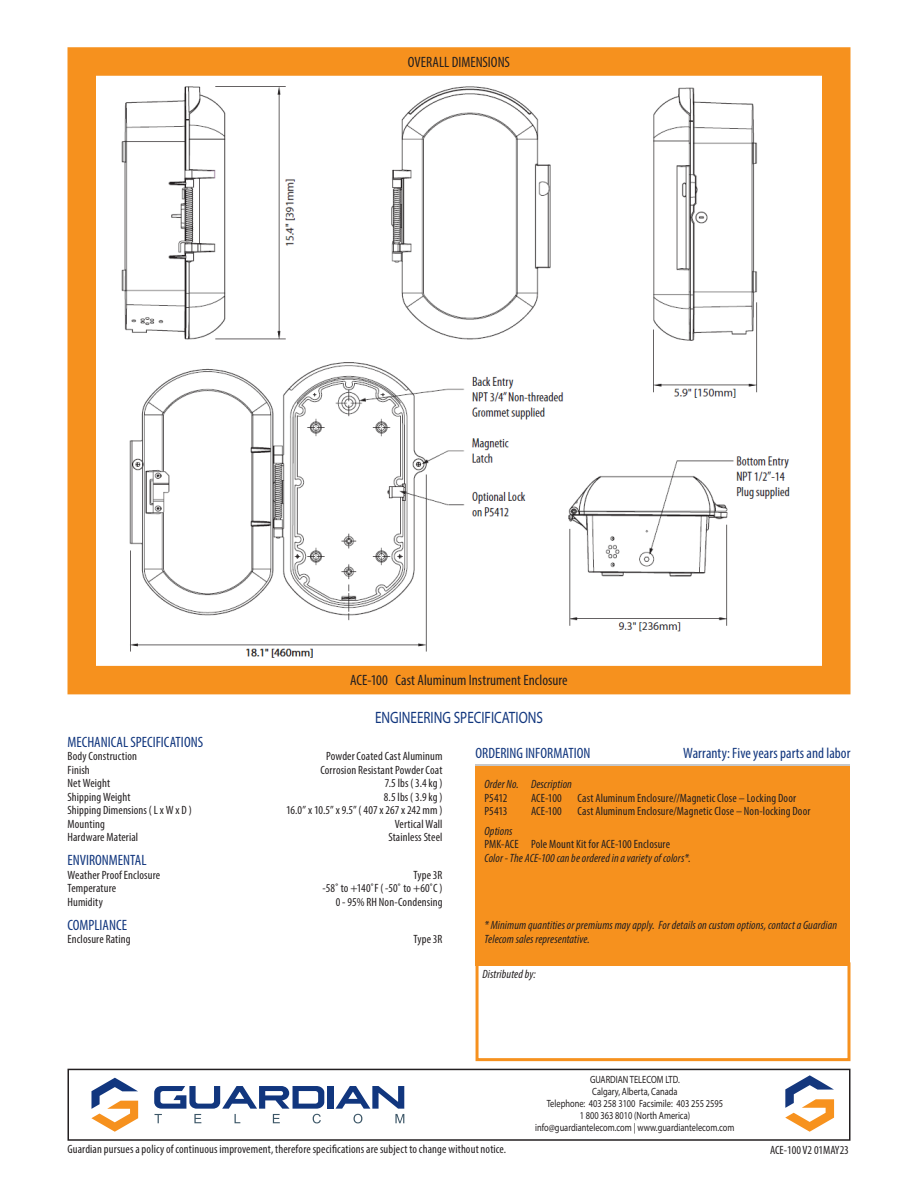
<style>
.page{position:relative;width:918px;height:1188px;background:#fff}
.page>*{position:absolute;margin:0;border:0;box-sizing:border-box;transform-origin:0 0}
.Specs_Title{font:16.5px "Myriad Pro";color:#11367e;scale:.8 1}
.Order_Title{font:condensed 15px "Myriad Pro";color:#11367e}
.Specs_Heading{font:condensed 15px "Myriad Pro";color:#11367e}
.Drawing_Heading{font:condensed 15px "Myriad Pro";color:#231f20}
.Drawing_Title{font:condensed 15px "Myriad Pro";color:#231f20}
.Specs_Paragraph{font:condensed 12px "Myriad Pro";letter-spacing:.01em;color:#231f20}
.Order_Paragraph{font:condensed 12px "Myriad Pro";letter-spacing:.01em;color:#231f20}
.Order_Paragraph-2{font:italic condensed 12px/13.5px "Myriad Pro";letter-spacing:.01em;color:#231f20}
.Guardian_Disclaimer{font:condensed 12px "Myriad Pro";letter-spacing:.01em;color:#231f20}
.Order_Header{font:italic condensed 12px "Myriad Pro";letter-spacing:.01em;color:#231f20}
.Sales_Sheet_Code{font:condensed 12px "Myriad Pro";color:#231f20}
.Distributed_By{font:italic condensed 12px "Myriad Pro";letter-spacing:.01em;color:#231f20}
.t1{font:10.5px "Myriad Pro";color:#231f20;scale:.8 1}
</style>
<div class="page">
<div style="left:476px;top:962px;width:374px;height:99px;border:3px solid #f6911e"></div>
<div style="left:476px;top:766px;width:374px;height:200px;background:#f6911e"></div>
<div style="left:68px;top:47px;width:782px;height:647px;border:28px solid #f6911e"></div>
<img style="left:121px;top:86px;width:669px;height:572px">
<div style="left:68px;top:1069px;width:782px;height:72px;border:2px solid #231f20"></div>
<div style="left:327px;top:1086px;width:7px;height:23px;background:#11367e"></div>
<svg style="left:91px;top:1078px;width:47px;height:54px"></svg>
<svg style="left:154px;top:1086px;width:170px;height:37px"></svg>
<svg style="left:336px;top:1086px;width:68px;height:37px"></svg>
<svg style="left:785px;top:1075px;width:49px;height:57px"></svg>
<p class="Drawing_Title" style="left:408px;top:53px;width:104px">OVERALL DIMENSIONS</p>
<p class="Drawing_Heading" style="left:350px;top:671px;width:219px">ACE-100 Cast Aluminum Instrument Enclosure</p>
<p class="Specs_Title" style="left:375px;top:708px;width:211px">ENGINEERING SPECIFICATIONS</p>
<p class="Specs_Heading" style="left:68px;top:733px;width:137px">MECHANICAL SPECIFICATIONS</p>
<p class="Specs_Paragraph" style="left:68px;top:749px;width:71px">Body Construction</p>
<p class="Specs_Paragraph" style="left:326px;top:749px;width:118px">Powder Coated Cast Aluminum</p>
<p class="Specs_Paragraph" style="left:68px;top:763px;width:24px">Finish</p>
<p class="Specs_Paragraph" style="left:320px;top:763px;width:124px">Corrosion Resistant Powder Coat</p>
<p class="Specs_Paragraph" style="left:68px;top:776px;width:44px">Net Weight</p>
<p class="Specs_Paragraph" style="left:385px;top:776px;width:59px">7.5 lbs ( 3.4 kg )</p>
<p class="Specs_Paragraph" style="left:68px;top:790px;width:65px">Shipping Weight</p>
<p class="Specs_Paragraph" style="left:384px;top:790px;width:60px">8.5 lbs ( 3.9 kg )</p>
<p class="Specs_Paragraph" style="left:68px;top:803px;width:126px">Shipping Dimensions ( L x W x D )</p>
<p class="Specs_Paragraph" style="left:286px;top:803px;width:158px">16.0” x 10.5” x 9.5” ( 407 x 267 x 242 mm )</p>
<p class="Specs_Paragraph" style="left:68px;top:817px;width:39px">Mounting</p>
<p class="Specs_Paragraph" style="left:395px;top:817px;width:49px">Vertical Wall</p>
<p class="Specs_Paragraph" style="left:68px;top:830px;width:72px">Hardware Material</p>
<p class="Specs_Paragraph" style="left:388px;top:830px;width:56px">Stainless Steel</p>
<p class="Specs_Heading" style="left:68px;top:851px;width:81px">ENVIRONMENTAL</p>
<p class="Specs_Paragraph" style="left:68px;top:868px;width:94px">Weather Proof Enclosure</p>
<p class="Specs_Paragraph" style="left:413px;top:868px;width:31px">Type 3R</p>
<p class="Specs_Paragraph" style="left:68px;top:881px;width:50px">Temperature</p>
<p class="Specs_Paragraph" style="left:323px;top:881px;width:121px">-58˚ to +140˚F ( -50˚ to +60˚C )</p>
<p class="Specs_Paragraph" style="left:68px;top:895px;width:37px">Humidity</p>
<p class="Specs_Paragraph" style="left:336px;top:895px;width:108px">0 - 95% RH Non-Condensing</p>
<p class="Specs_Heading" style="left:68px;top:916px;width:61px">COMPLIANCE</p>
<p class="Specs_Paragraph" style="left:68px;top:932px;width:65px">Enclosure Rating</p>
<p class="Specs_Paragraph" style="left:413px;top:932px;width:31px">Type 3R</p>
<p class="Order_Title" style="left:476px;top:744px;width:117px">ORDERING INFORMATION</p>
<p class="Order_Title" style="left:683px;top:744px;width:169px">Warranty: Five years parts and labor</p>
<p class="Order_Header" style="left:484px;top:777px;width:89px">Order No. Description</p>
<p class="Order_Paragraph" style="left:484px;top:791px;width:24px">P5412</p>
<p class="Order_Paragraph" style="left:531px;top:791px;width:32px">ACE-100</p>
<p class="Order_Paragraph" style="left:578px;top:791px;width:220px">Cast Aluminum Enclosure//Magnetic Close – Locking Door</p>
<p class="Order_Paragraph" style="left:484px;top:804px;width:24px">P5413</p>
<p class="Order_Paragraph" style="left:531px;top:804px;width:32px">ACE-100</p>
<p class="Order_Paragraph" style="left:578px;top:804px;width:234px">Cast Aluminum Enclosure/Magnetic Close – Non-locking Door</p>
<p class="Order_Header" style="left:484px;top:824px;width:30px">Options</p>
<p class="Order_Paragraph" style="left:484px;top:837px;width:187px">PMK-ACE Pole Mount Kit for ACE-100 Enclosure</p>
<p class="Order_Paragraph-2" style="left:484px;top:851px;width:208px">Color - The ACE-100 can be ordered in a variety of colors*.</p>
<p class="Order_Paragraph-2" style="left:484px;top:918px;width:354px">* Minimum quantities or premiums may apply. For details on custom options, contact a Guardian<br>Telecom sales representative.</p>
<p class="Distributed_By" style="left:483px;top:966px;width:55px">Distributed by:</p>
<p class="t1" style="left:590px;top:1073px;width:114px">GUARDIAN TELECOM LTD.</p>
<p class="t1" style="left:592px;top:1085px;width:108px">Calgary, Alberta, Canada</p>
<p class="t1" style="left:547px;top:1097px;width:222px">Telephone: 403 258 3100 Facsimile: 403 255 2595</p>
<p class="t1" style="left:580px;top:1109px;width:140px">1 800 363 8010 (North America)</p>
<p class="t1" style="left:535px;top:1121px;width:251px">info@guardiantelecom.com | www.guardiantelecom.com</p>
<p class="Guardian_Disclaimer" style="left:68px;top:1142px;width:440px">Guardian pursues a policy of continuous improvement, therefore specifications are subject to change without notice.</p>
<p class="Sales_Sheet_Code" style="left:770px;top:1142px;width:80px">ACE-100 V2 01MAY23</p>
</div>
